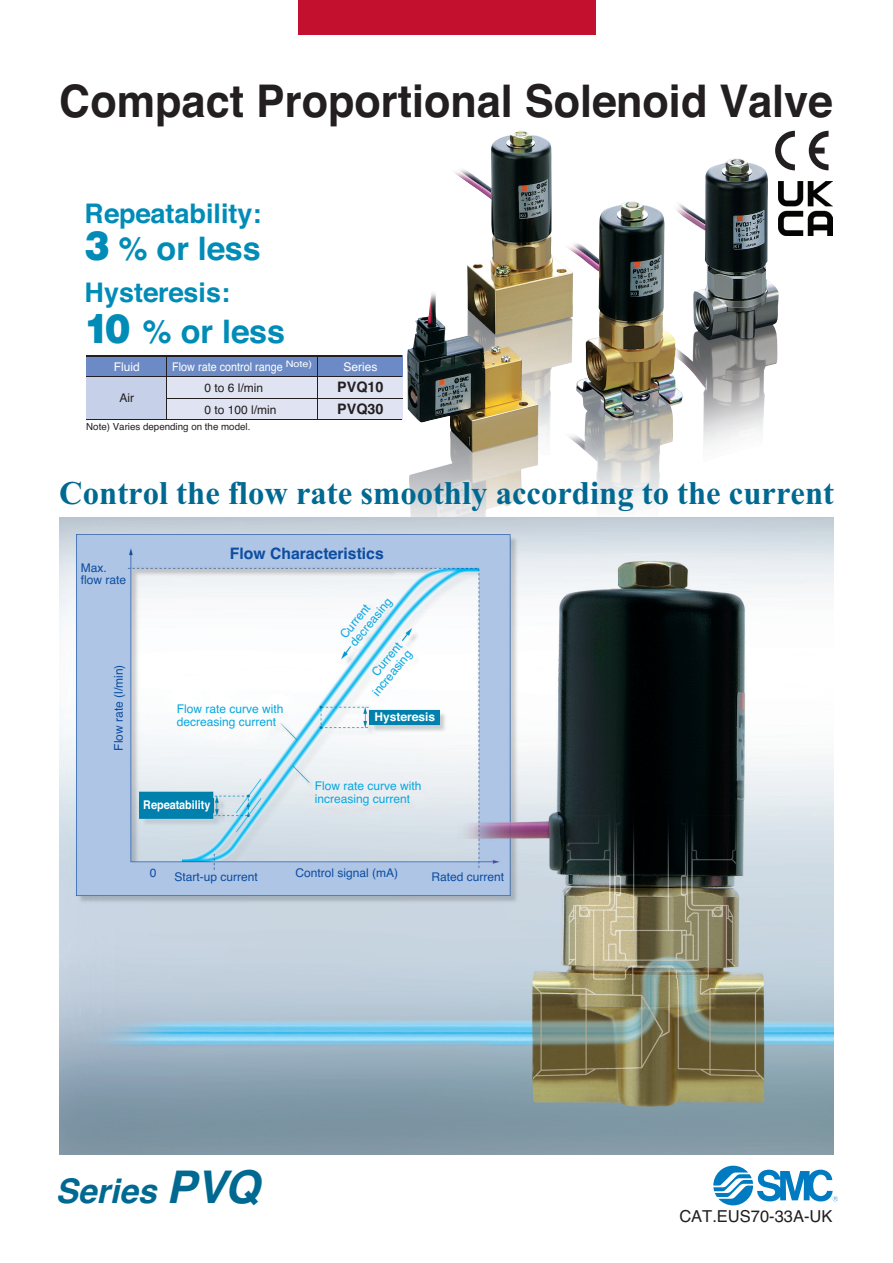
<style>
.page{position:relative;width:893px;height:1263px;background:#fff}
.page>*{position:absolute;margin:0;border:0;box-sizing:border-box;transform-origin:0 0}
.t1{font:700 45px "Helvetica";color:#231f20;scale:.96 1}
.t2{font:italic 700 33.75px "Helvetica";color:#006991}
.t3{font:700 33px "Times New Roman";color:#006991}
.t4{font:700 32.4px "Helvetica";color:#008cb7}
.t5{font:700 27px "Helvetica";color:#008cb7}
.t6{font:16.5px "Helvetica";color:#231f20}
.t7{font:700 15.75px "Helvetica";color:#0d4da1}
.t8{font:700 14.4px/21.3px "Helvetica";color:#231f20}
.t9{font:12px/12.8px "Helvetica";color:#08a7e0}
.t10{font:12px/12.8px "Helvetica";color:#0d4da1}
.t11{font:12px/21.3px "Helvetica";color:#fff;scale:.9 1}
.t12{font:700 12px "Helvetica";color:#fff;scale:.9 1}
.t13{font:12px "Helvetica";color:#fff}
.t14{font:700 12px "Helvetica";color:#fff}
.t15{font:12px "Helvetica";color:#231f20}
.t16{font:9.75px "Helvetica";color:#231f20}
.s1{font-weight:900;font-size:40.5px}
.s2{color:#231f20}
.s3{font-size:45px}
</style>
<div class="page">
<img style="left:407px;top:131px;width:322px;height:386px">
<img style="left:60px;top:517px;width:774px;height:638px">
<div style="left:298px;top:0;width:297px;height:34px;background:#c3102e"></div>
<svg style="left:713px;top:1166px;width:125px;height:39px"></svg>
<div style="left:167px;top:377px;width:235px;height:42px;background:#e0e4f2"></div>
<div style="left:86px;top:377px;width:81px;height:42px;background:#c7d0e9"></div>
<div style="left:86px;top:356px;width:316px;height:21px;background:#6c8bc6"></div>
<hr style="left:86px;top:419px;width:316px;height:1px;background:#231f20">
<hr style="left:167px;top:398px;width:235px;height:1px;background:#231f20">
<hr style="left:86px;top:377px;width:316px;height:1px;background:#231f20">
<hr style="left:86px;top:355px;width:316px;height:1px;background:#231f20">
<hr style="left:167px;top:356px;width:1px;height:63px;background:#231f20">
<hr style="left:317px;top:356px;width:1px;height:63px;background:#231f20">
<div style="left:370px;top:710px;width:70px;height:14px;background:#0081ad"></div>
<div style="left:140px;top:798px;width:74px;height:14px;background:#0081ad"></div>
<svg style="left:775px;top:131px;width:20px;height:39px"></svg>
<svg style="left:809px;top:131px;width:19px;height:39px"></svg>
<img style="left:778px;top:182px;width:54px;height:53px">
<p class="t1" style="left:59px;top:65px;width:807px">Compact Proportional Solenoid Valve</p>
<p class="t5" style="left:84px;top:191px;width:179px">Repeatability:</p>
<p class="t4" style="left:84px;top:223px;width:178px"><span class="s1">3</span> % or less</p>
<p class="t5" style="left:84px;top:271px;width:147px">Hysteresis:</p>
<p class="t4" style="left:84px;top:305px;width:202px"><span class="s1">10</span> % or less</p>
<p class="t13" style="left:114px;top:358px;width:28px">Fluid</p>
<p class="t11" style="left:204px;top:357px;width:121px;text-indent:-32px">Flow rate control range <sup>Note)<br></sup><span class="s2">0 to 6 l/min<br>0 to 100 l/min</span></p>
<p class="t13" style="left:343px;top:358px;width:36px">Series</p>
<p class="t8" style="left:337px;top:377px;width:48px">PVQ10<br>PVQ30</p>
<p class="t15" style="left:119px;top:389px;width:16px">Air</p>
<p class="t16" style="left:86px;top:419px;width:166px">Note) Varies depending on the model.</p>
<p class="t3" style="left:59px;top:469px;width:776px">Control the flow rate smoothly according to the current</p>
<p class="t10" style="left:81px;top:561px;width:47px">Max. flow rate</p>
<p class="t10" style="left:113px;top:751px;width:88px;rotate:-90deg">Flow rate (l/min)</p>
<p class="t7" style="left:230px;top:540px;width:156px">Flow Characteristics</p>
<p class="t9" style="left:177px;top:703px;width:108px">Flow rate curve with decreasing current</p>
<p class="t12" style="left:143px;top:795px;width:76px">Repeatability</p>
<p class="t9" style="left:338px;top:633px;width:60px;rotate:-51deg">Current decreasing</p>
<p class="t9" style="left:360px;top:682px;width:56px;text-align:right;rotate:-51deg">Current increasing</p>
<p class="t14" style="left:374px;top:707px;width:62px">Hysteresis</p>
<p class="t9" style="left:315px;top:780px;width:108px">Flow rate curve with increasing current</p>
<p class="t10" style="left:150px;top:867px;width:8px">0</p>
<p class="t10" style="left:175px;top:870px;width:85px">Start-up current</p>
<p class="t10" style="left:295px;top:867px;width:104px">Control signal (mA)</p>
<p class="t10" style="left:431px;top:870px;width:74px">Rated current</p>
<p class="t2" style="left:55px;top:1164px;width:205px">Series <span class="s3">PVQ</span></p>
<p class="t6" style="left:679px;top:1203px;width:155px">CAT.EUS70-33A-UK</p>
</div>
